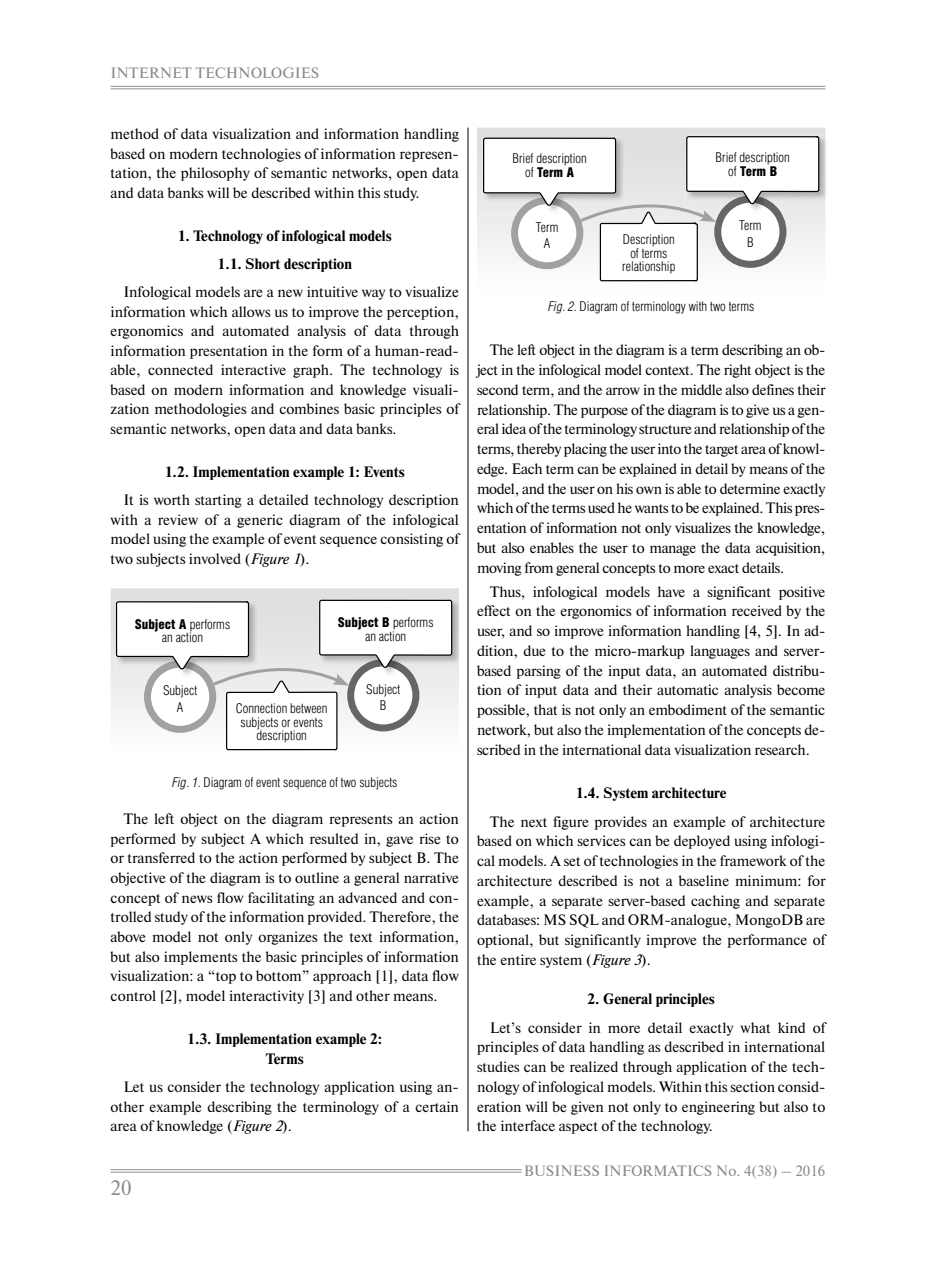
<style>
.page{position:relative;width:936px;height:1276px;background:#fff}
.page>*{position:absolute;margin:0;border:0;box-sizing:border-box;transform-origin:0 0}
.t1{font:21px "Newton C";color:#898989}
.t2{font:15px/19.8px "Newton C";color:#000;text-align:justify}
.t3{font:700 15px/28px "Newton C";color:#000;text-align:center}
.t4{font:15px "Newton C";color:#898989}
.t5{font:300 13.5px/13.5px "Helios Cond";color:#000;text-align:center}
.s1{font-style:italic}
.s2{font-weight:900}
</style>
<div class="page">
<hr style="left:467px;top:128px;width:1px;height:1003px;background:#000">
<hr style="left:111px;top:86px;width:714px;height:1px;background:#909090">
<hr style="left:111px;top:89px;width:714px;height:1px;background:#909090">
<hr style="left:111px;top:1169px;width:410px;height:1px;background:#909090">
<hr style="left:111px;top:1172px;width:410px;height:1px;background:#909090">
<svg style="left:111px;top:588px;width:348px;height:126px;background:#e2e2e2"></svg>
<svg style="left:477px;top:128px;width:348px;height:125px;background:#e2e2e2"></svg>
<img style="left:453px;top:599px;width:6px;height:77px">
<svg style="left:115px;top:599px;width:338px;height:152px"></svg>
<img style="left:819px;top:136px;width:7px;height:77px">
<svg style="left:482px;top:135px;width:337px;height:147px"></svg>
<p class="t4" style="left:111px;top:67px;width:210px">INTERNET TECHNOLOGIES</p>
<p class="t2" style="left:111px;top:126px;width:350px">method of data visualization and information handling based on modern technologies of information represen&shy;tation, the philosophy of semantic networks, open data and data banks will be described within this study.</p>
<p class="t3" style="left:178px;top:223px;width:215px">1. Technology of infological models<br>1.1. Short description</p>
<p class="t2" style="left:111px;top:283px;width:350px;text-indent:13px">Infological models are a new intuitive way to visualize information which allows us to improve the perception, ergonomics and automated analysis of data through information presentation in the form of a human-read&shy;able, connected interactive graph. The technology is based on modern information and knowledge visuali&shy;zation methodologies and combines basic principles of semantic networks, open data and data banks.</p>
<p class="t3" style="left:165px;top:459px;width:241px">1.2. Implementation example 1: Events</p>
<p class="t2" style="left:111px;top:491px;width:350px;text-indent:13px">It is worth starting a detailed technology description with a review of a generic diagram of the infological model using the example of event sequence consisting of two subjects involved (<span class="s1">Figure 1</span>).</p>
<p class="t5" style="left:135px;top:618px;width:97px"><span class="s2">Subject A</span> performs an action</p>
<p class="t5" style="left:338px;top:617px;width:97px"><span class="s2">Subject B</span> performs an action</p>
<p class="t5" style="left:163px;top:683px;width:36px;line-height:16.5px">Subject<br>A</p>
<p class="t5" style="left:366px;top:683px;width:36px">Subject</p>
<p class="t5" style="left:236px;top:703px;width:93px">Connection between</p>
<p class="t5" style="left:380px;top:700px;width:8px">B</p>
<p class="t5" style="left:240px;top:716px;width:84px">subjects or events description</p>
<p class="t5" style="left:172px;top:776px;width:227px"><span class="s1">Fig. 1.</span> Diagram of event sequence of two subjects</p>
<p class="t2" style="left:111px;top:810px;width:350px;text-indent:13px">The left object on the diagram represents an action performed by subject A which resulted in, gave rise to or transferred to the action performed by subject B. The objective of the diagram is to outline a general narrative concept of news flow facilitating an advanced and con&shy;trolled study of the information provided. Therefore, the above model not only organizes the text information, but also implements the basic principles of information visualization: a “top to bottom” approach [1], data flow control [2], model interactivity [3] and other means.</p>
<p class="t3" style="left:187px;top:1030px;width:196px;line-height:19.6px">1.3. Implementation example 2:<br>Terms</p>
<p class="t2" style="left:111px;top:1078px;width:350px;text-indent:13px">Let us consider the technology application using an&shy;other example describing the terminology of a certain area of knowledge (<span class="s1">Figure 2</span>).</p>
<h1 class="t1" style="left:111px;top:1180px;width:23px">20</h1>
<p class="t5" style="left:512px;top:153px;width:76px">Brief description of <span class="s2">Term A</span></p>
<p class="t5" style="left:715px;top:152px;width:76px">Brief description of <span class="s2">Term B</span></p>
<p class="t5" style="left:536px;top:220px;width:24px;line-height:16.5px">Term<br>A</p>
<p class="t5" style="left:739px;top:220px;width:24px">Term</p>
<p class="t5" style="left:623px;top:234px;width:53px">Description</p>
<p class="t5" style="left:747px;top:236px;width:8px">B</p>
<p class="t5" style="left:622px;top:247px;width:55px">of terms relationship</p>
<p class="t5" style="left:548px;top:300px;width:208px"><span class="s1">Fig. 2.</span> Diagram of terminology with two terms</p>
<p class="t2" style="left:477px;top:341px;width:350px;text-indent:13px">The left object in the diagram is a term describing an ob&shy;ject in the infological model context. The right object is the second term, and the arrow in the middle also defines their relationship. The purpose of the diagram is to give us a gen&shy;eral idea of the terminology structure and relationship of the terms, thereby placing the user into the target area of knowl&shy;edge. Each term can be explained in detail by means of the model, and the user on his own is able to determine exactly which of the terms used he wants to be explained. This pres&shy;entation of information not only visualizes the knowledge, but also enables the user to manage the data acquisition, moving from general concepts to more exact details.</p>
<p class="t2" style="left:477px;top:583px;width:350px;text-indent:13px">Thus, infological models have a significant positive effect on the ergonomics of information received by the user, and so improve information handling [4, 5]. In ad&shy;dition, due to the micro-markup languages and server&shy;based parsing of the input data, an automated distribu&shy;tion of input data and their automatic analysis become possible, that is not only an embodiment of the semantic network, but also the implementation of the concepts de&shy;scribed in the international data visualization research.</p>
<p class="t3" style="left:575px;top:780px;width:152px">1.4. System architecture</p>
<p class="t2" style="left:477px;top:813px;width:350px;text-indent:13px">The next figure provides an example of architecture based on which services can be deployed using infologi&shy;cal models. A set of technologies in the framework of the architecture described is not a baseline minimum: for example, a separate server-based caching and separate databases: MS SQL and ORM-analogue, MongoDB are optional, but significantly improve the performance of the entire system (<span class="s1">Figure 3</span>).</p>
<p class="t3" style="left:587px;top:986px;width:129px">2. General principles</p>
<p class="t2" style="left:477px;top:1018px;width:350px;text-indent:13px">Let’s consider in more detail exactly what kind of principles of data handling as described in international studies can be realized through application of the tech&shy;nology of infological models. Within this section consid&shy;eration will be given not only to engineering but also to the interface aspect of the technology.</p>
<p class="t4" style="left:523px;top:1165px;width:303px">BUSINESS INFORMATICS No. 4(38) – 2016</p>
</div>
